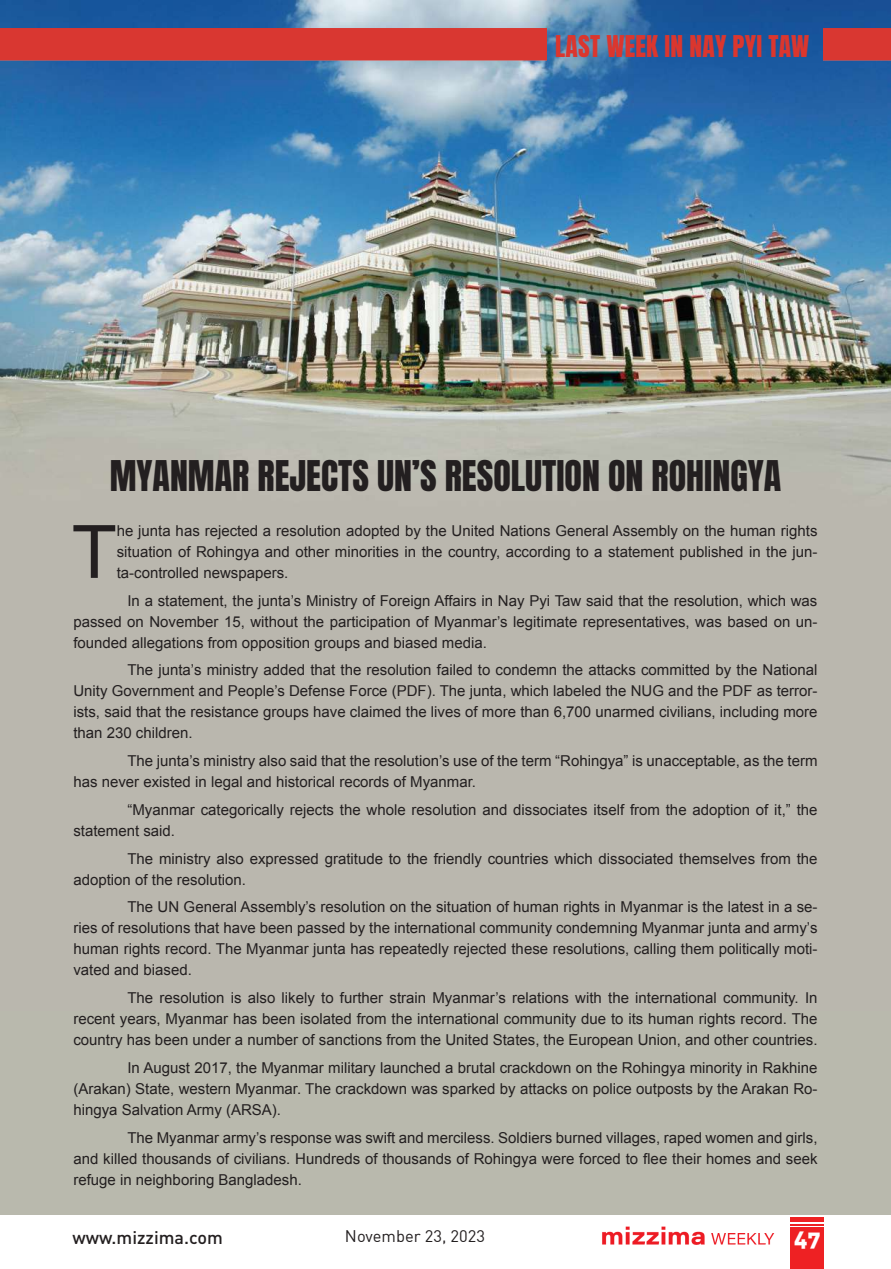
<style>
.page{position:relative;width:891px;height:1269px;background:#fff}
.page>*{position:absolute;margin:0;border:0;box-sizing:border-box;transform-origin:0 0}
.t1{font:73.65px "Arial";color:#231f20}
.t2{font:36px "Anton";color:#231f20}
.t3{font:25.5px "Anton";letter-spacing:.01em;color:#db362e}
.t4{font:22.5px "DIN Black Alternate";color:#fff}
.t5{font:500 18px "DIN";color:#231f20}
.t6{font:16.5px "DIN";color:#231f20}
.t7{font:15px/21px "Arial";color:#231f20;text-align:justify}
</style>
<div class="page">
<img style="left:602px;top:1226px;width:173px;height:19px">
<hr style="left:791px;top:1217px;width:33px;height:4px;background:#ee2123">
<hr style="left:791px;top:1224px;width:33px;height:2px;background:#ee2123">
<div style="left:791px;top:1228px;width:33px;height:41px;background:#ee2123"></div>
<img style="left:0;top:0;width:891px;height:1011px">
<img style="left:0;top:29px;width:546px;height:47px">
<img style="left:824px;top:29px;width:67px;height:47px">
<div style="left:0;top:1011px;width:891px;height:204px;background:#b9b9ad"></div>
<h3 class="t3" style="left:555px;top:33px;width:256px">LAST WEEK IN NAY PYI TAW</h3>
<h2 class="t2" style="left:110px;top:457px;width:673px">MYANMAR REJECTS UN’S RESOLUTION ON ROHINGYA</h2>
<h1 class="t1" style="left:72px;top:504px;width:47px">T</h1>
<p class="t7" style="left:117px;top:520px;width:702px">he junta has rejected a resolution adopted by the United Nations General Assembly on the human rights situation of Rohingya and other minorities in the country, according to a statement published in the jun&shy;ta-controlled newspapers.</p>
<p class="t7" style="left:73px;top:590px;width:746px;text-indent:54px">In a statement, the junta’s Ministry of Foreign Affairs in Nay Pyi Taw said that the resolution, which was passed on November 15, without the participation of Myanmar’s legitimate representatives, was based on un&shy;founded allegations from opposition groups and biased media.</p>
<p class="t7" style="left:73px;top:660px;width:746px;text-indent:54px">The junta’s ministry added that the resolution failed to condemn the attacks committed by the National Unity Government and People’s Defense Force (PDF). The junta, which labeled the NUG and the PDF as terror&shy;ists, said that the resistance groups have claimed the lives of more than 6,700 unarmed civilians, including more than 230 children.</p>
<p class="t7" style="left:73px;top:751px;width:746px;text-indent:54px">The junta’s ministry also said that the resolution’s use of the term “Rohingya” is unacceptable, as the term has never existed in legal and historical records of Myanmar.</p>
<p class="t7" style="left:73px;top:799px;width:746px;text-indent:54px">“Myanmar categorically rejects the whole resolution and dissociates itself from the adoption of it,” the statement said.</p>
<p class="t7" style="left:73px;top:848px;width:746px;text-indent:54px">The ministry also expressed gratitude to the friendly countries which dissociated themselves from the adoption of the resolution.</p>
<p class="t7" style="left:73px;top:897px;width:746px;text-indent:54px">The UN General Assembly’s resolution on the situation of human rights in Myanmar is the latest in a se&shy;ries of resolutions that have been passed by the international community condemning Myanmar junta and army’s human rights record. The Myanmar junta has repeatedly rejected these resolutions, calling them politically moti&shy;vated and biased.</p>
<p class="t7" style="left:73px;top:988px;width:746px;text-indent:54px">The resolution is also likely to further strain Myanmar’s relations with the international community. In recent years, Myanmar has been isolated from the international community due to its human rights record. The country has been under a number of sanctions from the United States, the European Union, and other countries.</p>
<p class="t7" style="left:73px;top:1057px;width:746px;text-indent:54px">In August 2017, the Myanmar military launched a brutal crackdown on the Rohingya minority in Rakhine (Arakan) State, western Myanmar. The crackdown was sparked by attacks on police outposts by the Arakan Ro&shy;hingya Salvation Army (ARSA).</p>
<p class="t7" style="left:73px;top:1127px;width:746px;text-indent:54px">The Myanmar army’s response was swift and merciless. Soldiers burned villages, raped women and girls, and killed thousands of civilians. Hundreds of thousands of Rohingya were forced to flee their homes and seek refuge in neighboring Bangladesh.</p>
<p class="t5" style="left:72px;top:1226px;width:152px">www.mizzima.com</p>
<p class="t6" style="left:345px;top:1226px;width:142px">November 23, 2023</p>
<h3 class="t4" style="left:794px;top:1223px;width:29px">47</h3>
</div>
